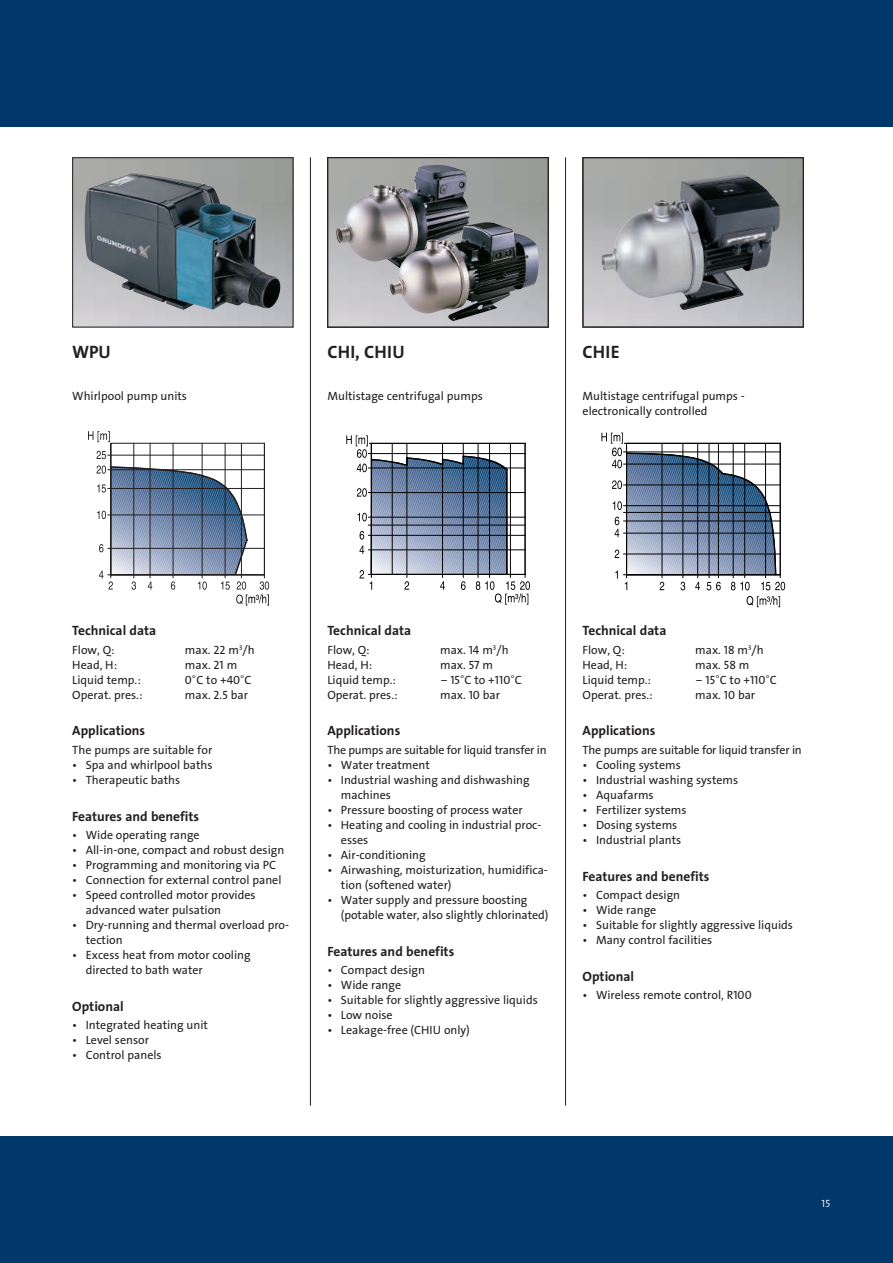
<style>
.page{position:relative;width:893px;height:1263px;background:#fff}
.page>*{position:absolute;margin:0;border:0;box-sizing:border-box;transform-origin:0 0}
.t1{font:18px "Grundfos The Sans 7 B";letter-spacing:.01em;color:#231f20}
.t2{font:13.5px "Grundfos The Sans 7 B";color:#231f20}
.t3{font:12px/15px "Grundfos The Sans 5 R";color:#231f20}
.t4{font:12px "Grundfos The Sans 5 R";letter-spacing:-.02em;color:#231f20}
.t5{font:12px "Grundfos The Sans 5 R";color:#231f20;scale:2 1}
.t6{font:10.5px "Grundfos The Sans 4 SL";color:#fff}
</style>
<div class="page">
<div style="left:0;top:0;width:893px;height:126px;background:#00386c"></div>
<div style="left:0;top:1137px;width:893px;height:126px;background:#00386c"></div>
<hr style="left:310px;top:157px;width:1px;height:949px;background:#231f20">
<hr style="left:565px;top:157px;width:1px;height:949px;background:#231f20">
<svg style="left:747px;top:596px;width:33px;height:11px"></svg>
<svg style="left:601px;top:433px;width:184px;height:157px"></svg>
<img style="left:601px;top:174px;width:179px;height:136px">
<div style="left:583px;top:157px;width:221px;height:170px;border:1px solid #231f20"></div>
<svg style="left:346px;top:435px;width:184px;height:170px"></svg>
<img style="left:335px;top:165px;width:136px;height:104px">
<img style="left:389px;top:222px;width:150px;height:99px">
<div style="left:327px;top:157px;width:222px;height:170px;border:1px solid #231f20"></div>
<hr style="left:111px;top:443px;width:1px;height:132px;background:#231f20">
<hr style="left:134px;top:443px;width:1px;height:132px;background:#231f20">
<hr style="left:150px;top:443px;width:1px;height:132px;background:#231f20">
<hr style="left:173px;top:443px;width:1px;height:132px;background:#231f20">
<hr style="left:202px;top:443px;width:1px;height:132px;background:#231f20">
<hr style="left:225px;top:443px;width:1px;height:132px;background:#231f20">
<hr style="left:241px;top:443px;width:1px;height:132px;background:#231f20">
<hr style="left:111px;top:455px;width:153px;height:1px;background:#231f20">
<hr style="left:111px;top:443px;width:153px;height:1px;background:#231f20">
<hr style="left:110px;top:443px;width:1px;height:132px;background:#231f20">
<hr style="left:264px;top:443px;width:1px;height:132px;background:#231f20">
<svg style="left:96px;top:451px;width:14px;height:8px"></svg>
<svg style="left:88px;top:431px;width:22px;height:11px"></svg>
<svg style="left:96px;top:465px;width:173px;height:140px"></svg>
<img style="left:85px;top:172px;width:197px;height:138px">
<div style="left:72px;top:157px;width:221px;height:170px;border:1px solid #231f20"></div>
<h1 class="t1" style="left:72px;top:342px;width:40px">WPU</h1>
<p class="t3" style="left:72px;top:389px;width:116px">Whirlpool pump units</p>
<h1 class="t1" style="left:327px;top:342px;width:79px">CHI, CHIU</h1>
<p class="t3" style="left:327px;top:389px;width:157px">Multistage centrifugal pumps</p>
<h1 class="t1" style="left:583px;top:342px;width:39px">CHIE</h1>
<p class="t3" style="left:583px;top:389px;width:164px">Multistage centrifugal pumps - electronically controlled</p>
<p class="t2" style="left:72px;top:623px;width:85px">Technical data</p>
<p class="t3" style="left:72px;top:642px;width:44px">Flow, Q:</p>
<p class="t3" style="left:185px;top:642px;width:71px">max. 22 m<sup>3</sup>/h</p>
<p class="t3" style="left:72px;top:657px;width:46px">Head, H:</p>
<p class="t3" style="left:185px;top:657px;width:54px">max. 21 m</p>
<p class="t3" style="left:72px;top:672px;width:70px">Liquid temp.:</p>
<p class="t3" style="left:185px;top:672px;width:68px">0°C to +40°C</p>
<p class="t3" style="left:72px;top:687px;width:72px">Operat. pres.:</p>
<p class="t3" style="left:185px;top:687px;width:65px">max. 2.5 bar</p>
<p class="t2" style="left:72px;top:724px;width:74px">Applications</p>
<p class="t3" style="left:72px;top:743px;width:141px">The pumps are suitable for</p>
<p class="t3" style="left:72px;top:758px;width:142px">• Spa and whirlpool baths</p>
<p class="t3" style="left:72px;top:773px;width:109px">• Therapeutic baths</p>
<p class="t2" style="left:72px;top:809px;width:128px">Features and benefits</p>
<p class="t3" style="left:72px;top:828px;width:129px">• Wide operating range</p>
<p class="t3" style="left:72px;top:843px;width:213px">• All-in-one, compact and robust design</p>
<p class="t3" style="left:72px;top:858px;width:205px">• Programming and monitoring via PC</p>
<p class="t3" style="left:72px;top:873px;width:211px">• Connection for external control panel</p>
<p class="t3" style="left:86px;top:888px;width:171px;text-indent:-14px">• Speed controlled motor provides advanced water pulsation</p>
<p class="t3" style="left:86px;top:918px;width:205px;text-indent:-14px">• Dry-running and thermal overload pro&shy;tection</p>
<p class="t3" style="left:86px;top:948px;width:166px;text-indent:-14px">• Excess heat from motor cooling directed to bath water</p>
<p class="t2" style="left:72px;top:999px;width:53px">Optional</p>
<p class="t3" style="left:72px;top:1018px;width:137px">• Integrated heating unit</p>
<p class="t3" style="left:72px;top:1033px;width:78px">• Level sensor</p>
<p class="t3" style="left:72px;top:1048px;width:91px">• Control panels</p>
<p class="t2" style="left:327px;top:623px;width:85px">Technical data</p>
<p class="t3" style="left:327px;top:642px;width:44px">Flow, Q:</p>
<p class="t3" style="left:440px;top:642px;width:70px">max. 14 m<sup>3</sup>/h</p>
<p class="t3" style="left:327px;top:657px;width:46px">Head, H:</p>
<p class="t3" style="left:440px;top:657px;width:55px">max. 57 m</p>
<p class="t3" style="left:327px;top:672px;width:70px">Liquid temp.:</p>
<p class="t5" style="left:440px;top:673px;width:42px">-15°C to +110°C</p>
<p class="t3" style="left:327px;top:687px;width:72px">Operat. pres.:</p>
<p class="t3" style="left:440px;top:687px;width:61px">max. 10 bar</p>
<p class="t2" style="left:327px;top:724px;width:74px">Applications</p>
<p class="t4" style="left:327px;top:743px;width:221px">The pumps are suitable for liquid transfer in</p>
<p class="t3" style="left:327px;top:758px;width:104px">• Water treatment</p>
<p class="t3" style="left:341px;top:773px;width:190px;text-indent:-14px">• Industrial washing and dishwashing machines</p>
<p class="t3" style="left:327px;top:803px;width:197px">• Pressure boosting of process water</p>
<p class="t3" style="left:341px;top:818px;width:202px;text-indent:-14px">• Heating and cooling in industrial proc&shy;esses</p>
<p class="t3" style="left:327px;top:848px;width:100px">• Air-conditioning</p>
<p class="t3" style="left:341px;top:863px;width:208px;text-indent:-14px">• Airwashing, moisturization, humidifica&shy;tion (softened water)</p>
<p class="t3" style="left:341px;top:893px;width:209px;text-indent:-14px">• Water supply and pressure boosting (potable water, also slightly chlorinated)</p>
<p class="t2" style="left:327px;top:944px;width:128px">Features and benefits</p>
<p class="t3" style="left:327px;top:963px;width:99px">• Compact design</p>
<p class="t3" style="left:327px;top:978px;width:75px">• Wide range</p>
<p class="t3" style="left:327px;top:993px;width:212px">• Suitable for slightly aggressive liquids</p>
<p class="t3" style="left:327px;top:1008px;width:67px">• Low noise</p>
<p class="t3" style="left:327px;top:1023px;width:144px">• Leakage-free (CHIU only)</p>
<p class="t2" style="left:583px;top:623px;width:85px">Technical data</p>
<p class="t3" style="left:583px;top:642px;width:44px">Flow, Q:</p>
<p class="t3" style="left:695px;top:642px;width:70px">max. 18 m<sup>3</sup>/h</p>
<p class="t3" style="left:583px;top:657px;width:46px">Head, H:</p>
<p class="t3" style="left:695px;top:657px;width:56px">max. 58 m</p>
<p class="t3" style="left:583px;top:672px;width:70px">Liquid temp.:</p>
<p class="t5" style="left:695px;top:673px;width:42px">-15°C to +110°C</p>
<p class="t3" style="left:583px;top:687px;width:72px">Operat. pres.:</p>
<p class="t3" style="left:695px;top:687px;width:61px">max. 10 bar</p>
<p class="t2" style="left:583px;top:724px;width:74px">Applications</p>
<p class="t4" style="left:583px;top:743px;width:221px">The pumps are suitable for liquid transfer in</p>
<p class="t3" style="left:583px;top:758px;width:100px">• Cooling systems</p>
<p class="t3" style="left:583px;top:773px;width:157px">• Industrial washing systems</p>
<p class="t3" style="left:583px;top:788px;width:73px">• Aquafarms</p>
<p class="t3" style="left:583px;top:803px;width:106px">• Fertilizer systems</p>
<p class="t3" style="left:583px;top:818px;width:96px">• Dosing systems</p>
<p class="t3" style="left:583px;top:833px;width:100px">• Industrial plants</p>
<p class="t2" style="left:583px;top:869px;width:128px">Features and benefits</p>
<p class="t3" style="left:583px;top:888px;width:99px">• Compact design</p>
<p class="t3" style="left:583px;top:903px;width:75px">• Wide range</p>
<p class="t3" style="left:583px;top:918px;width:212px">• Suitable for slightly aggressive liquids</p>
<p class="t3" style="left:583px;top:933px;width:131px">• Many control facilities</p>
<p class="t2" style="left:583px;top:969px;width:53px">Optional</p>
<p class="t3" style="left:583px;top:988px;width:171px">• Wireless remote control, R100</p>
<p class="t6" style="left:822px;top:1198px;width:10px">15</p>
</div>
